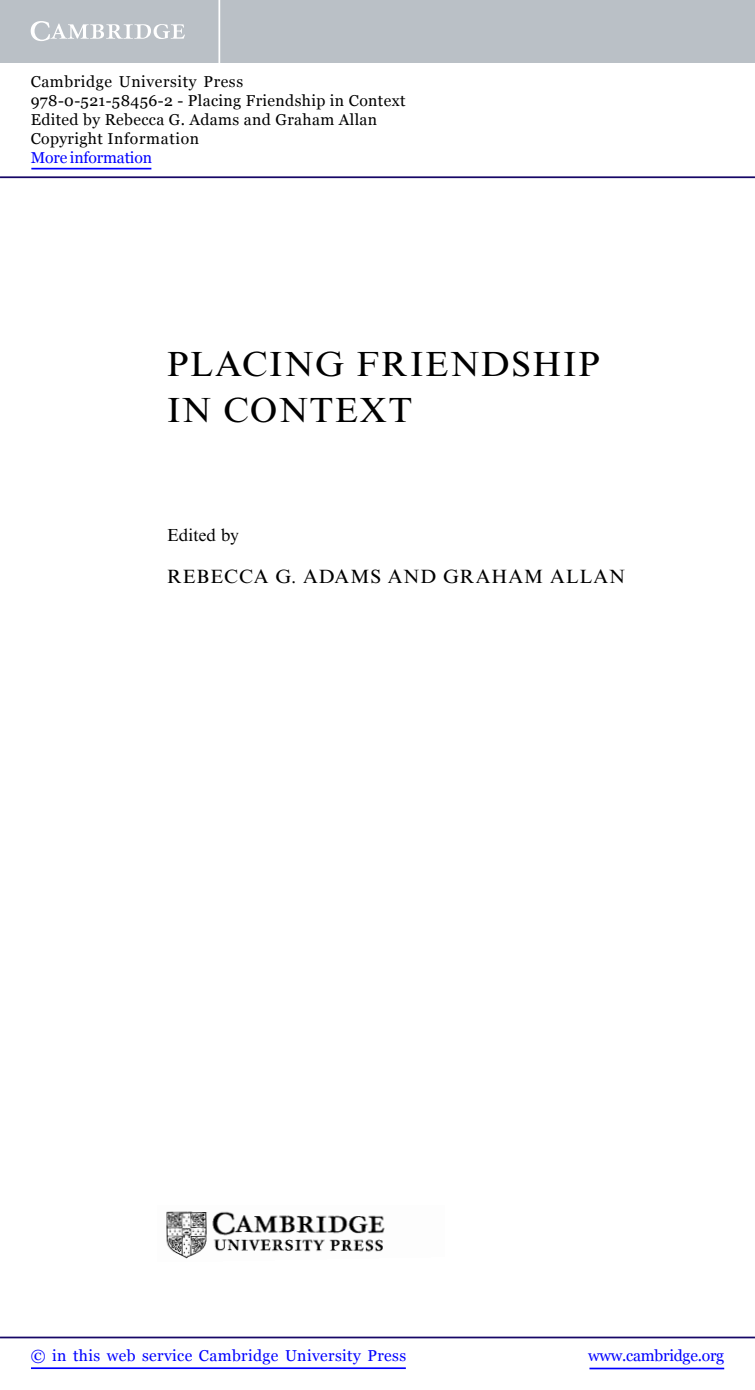
<style>
.page{position:relative;width:755px;height:1390px;background:#fff}
.page>*{position:absolute;margin:0;border:0;box-sizing:border-box;transform-origin:0 0}
.t1{font:35px/45.5px "Times NRMT";letter-spacing:.05em;color:#000}
.t2{font:19.25px "Times NRMT";letter-spacing:.05em;color:#000}
.t3{font:17.5px "Times NRMT";color:#000}
.t4{font:15.75px/18.9px "Georgia";letter-spacing:.025em;color:#000}
.t5{font:15.75px "Georgia";letter-spacing:.025em;color:#00f}
.t6{font:15.75px "Georgia";letter-spacing:-.015em;color:#00f}
.t7{font:15.75px "Georgia";letter-spacing:-.01em;color:#00f}
</style>
<div class="page">
<img style="left:166px;top:1211px;width:219px;height:48px">
<hr style="left:589px;top:1368px;width:134px;height:1px;background:#00f">
<hr style="left:0;top:1336px;width:754px;height:2px;background:#150666">
<hr style="left:31px;top:1367px;width:374px;height:2px;background:#00f">
<div style="left:0;top:0;width:754px;height:63px;background:#bac0c6"></div>
<svg style="left:31px;top:21px;width:154px;height:20px"></svg>
<hr style="left:218px;top:0;width:2px;height:63px;background:#fff">
<hr style="left:0;top:176px;width:754px;height:2px;background:#150666">
<hr style="left:31px;top:168px;width:120px;height:1px;background:#00f">
<p class="t4" style="left:31px;top:73px;width:376px">Cambridge University Press<br>978-0-521-58456-2 - Placing Friendship in Context Edited by Rebecca G. Adams and Graham Allan Copyright Information</p>
<p class="t7" style="left:31px;top:148px;width:123px">More information</p>
<h1 class="t1" style="left:167px;top:344px;width:434px">PLACING FRIENDSHIP<br>IN CONTEXT</h1>
<p class="t3" style="left:167px;top:528px;width:73px">Edited by</p>
<p class="t2" style="left:167px;top:569px;width:459px">REBECCA G. ADAMS AND GRAHAM ALLAN</p>
<p class="t5" style="left:31px;top:1346px;width:376px">© in this web service Cambridge University Press</p>
<p class="t6" style="left:588px;top:1346px;width:137px">www.cambridge.org</p>
</div>
